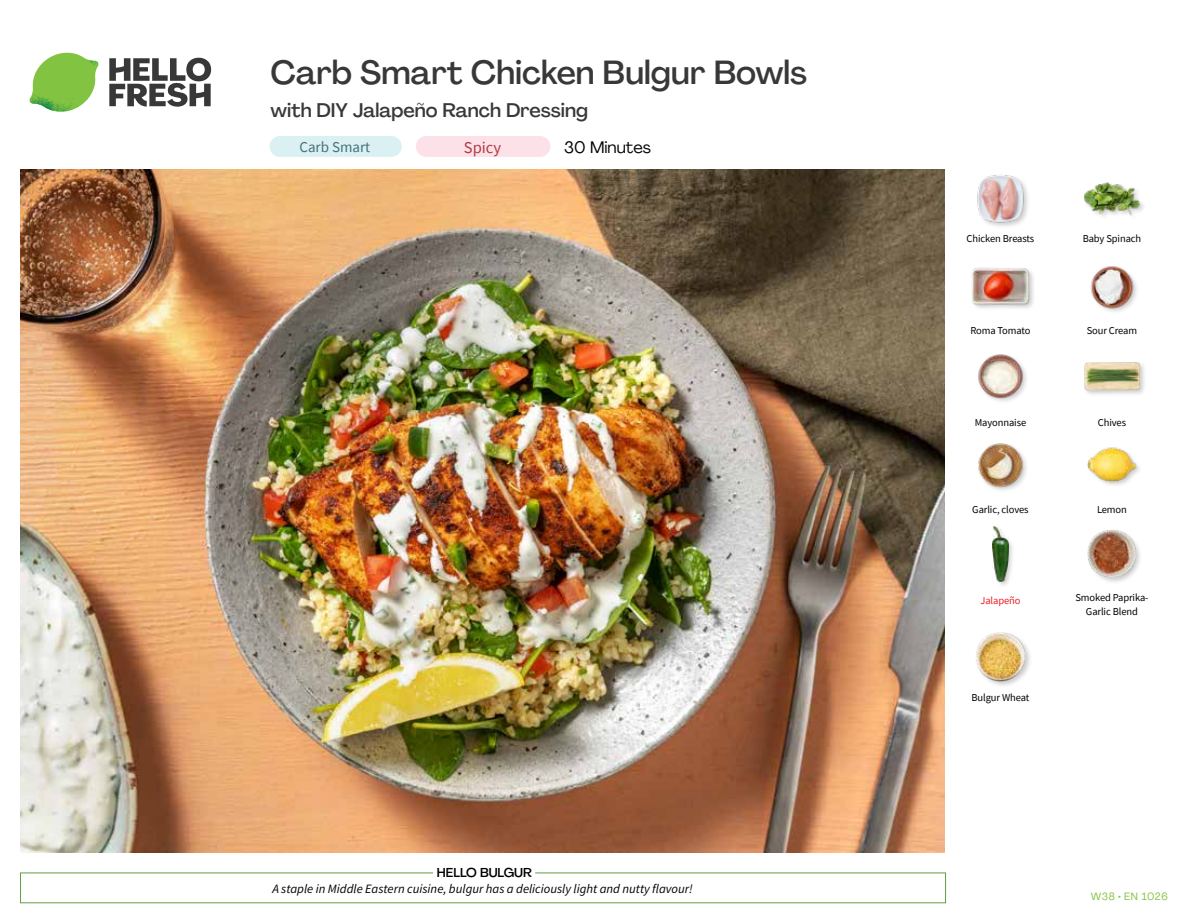
<style>
.page{position:relative;width:1188px;height:918px;background:#fff}
.page>*{position:absolute;margin:0;border:0;box-sizing:border-box;transform-origin:0 0}
.t1{font:500 33px "Agrandir";color:#383839}
.t2{font:500 19.5px "Agrandir";color:#383839}
.t3{font:16.5px "Agrandir";color:#000}
.t4{font:16.5px "Source Sans Pro";color:#b33841}
.t5{font:15px "Source Sans Pro";color:#43717b}
.t6{font:italic 12.75px "Source Sans Pro";color:#000}
.t7{font:500 12.75px "Agrandir";color:#000}
.t8{font:10.5px/13.5px "Source Sans Pro";letter-spacing:-.01em;color:#000;text-align:center}
.t9{font:10.5px "Agrandir";letter-spacing:.05em;color:#82c341}
.t10{font:10.5px "Source Sans Pro";letter-spacing:-.01em;color:#ed1d24}
</style>
<div class="page">
<svg style="left:109px;top:57px;width:102px;height:50px"></svg>
<svg style="left:34px;top:53px;width:62px;height:40px"></svg>
<img style="left:67px;top:53px;width:32px;height:26px">
<img style="left:33px;top:75px;width:59px;height:11px">
<img style="left:29px;top:79px;width:61px;height:33px">
<img style="left:65px;top:86px;width:27px;height:25px">
<div style="left:20px;top:873px;width:926px;height:30px;border:1px solid #609f43"></div>
<div style="left:433px;top:865px;width:102px;height:15px;background:#fff"></div>
<img style="left:21px;top:170px;width:924px;height:682px">
<div style="left:270px;top:136px;width:132px;height:21px;background:#dbf0f2;border-radius:10px"></div>
<div style="left:416px;top:136px;width:134px;height:21px;background:#fce1e9;border-radius:10px"></div>
<div style="left:975px;top:631px;width:57px;height:57px;background:#000;opacity:.2"></div>
<img style="left:975px;top:631px;width:51px;height:51px">
<div style="left:1087px;top:529px;width:56px;height:56px;background:#000;opacity:.2"></div>
<img style="left:1088px;top:530px;width:48px;height:48px">
<div style="left:991px;top:526px;width:24px;height:63px;background:#000;opacity:.2"></div>
<img style="left:993px;top:526px;width:15px;height:55px">
<div style="left:1087px;top:447px;width:56px;height:41px;background:#000;opacity:.2"></div>
<img style="left:1087px;top:447px;width:50px;height:41px">
<img style="left:978px;top:443px;width:49px;height:48px">
<div style="left:1083px;top:361px;width:64px;height:37px;background:#000;opacity:.2"></div>
<img style="left:1083px;top:361px;width:58px;height:37px">
<img style="left:978px;top:354px;width:49px;height:48px">
<img style="left:1090px;top:266px;width:47px;height:46px">
<div style="left:971px;top:267px;width:65px;height:44px;background:#000;opacity:.2"></div>
<img style="left:972px;top:267px;width:57px;height:44px">
<div style="left:1083px;top:181px;width:64px;height:40px;background:#000;opacity:.2"></div>
<img style="left:1083px;top:181px;width:58px;height:40px">
<img style="left:977px;top:175px;width:51px;height:52px">
<h1 class="t1" style="left:271px;top:52px;width:538px">Carb Smart Chicken Bulgur Bowls</h1>
<h2 class="t2" style="left:271px;top:98px;width:319px">with DIY Jalapeño Ranch Dressing</h2>
<h3 class="t5" style="left:299px;top:138px;width:72px">Carb Smart</h3>
<h3 class="t4" style="left:464px;top:137px;width:39px">Spicy</h3>
<h3 class="t3" style="left:564px;top:137px;width:88px">30 Minutes</h3>
<p class="t7" style="left:437px;top:864px;width:97px">HELLO BULGUR</p>
<p class="t6" style="left:272px;top:881px;width:422px">A staple in Middle Eastern cuisine, bulgur has a deliciously light and nutty flavour!</p>
<p class="t8" style="left:967px;top:231px;width:69px">Chicken Breasts</p>
<p class="t8" style="left:1083px;top:231px;width:60px">Baby Spinach</p>
<p class="t8" style="left:970px;top:324px;width:62px">Roma Tomato</p>
<p class="t8" style="left:1087px;top:324px;width:52px">Sour Cream</p>
<p class="t8" style="left:975px;top:416px;width:53px">Mayonnaise</p>
<p class="t8" style="left:1098px;top:416px;width:30px">Chives</p>
<p class="t8" style="left:972px;top:503px;width:58px">Garlic, cloves</p>
<p class="t8" style="left:1097px;top:503px;width:31px">Lemon</p>
<p class="t10" style="left:980px;top:593px;width:42px">Jalapeño</p>
<p class="t8" style="left:1075px;top:591px;width:75px">Smoked Paprika-<br>Garlic Blend</p>
<p class="t8" style="left:972px;top:690px;width:59px">Bulgur Wheat</p>
<p class="t9" style="left:1091px;top:890px;width:78px">W38 • EN 1026</p>
</div>
